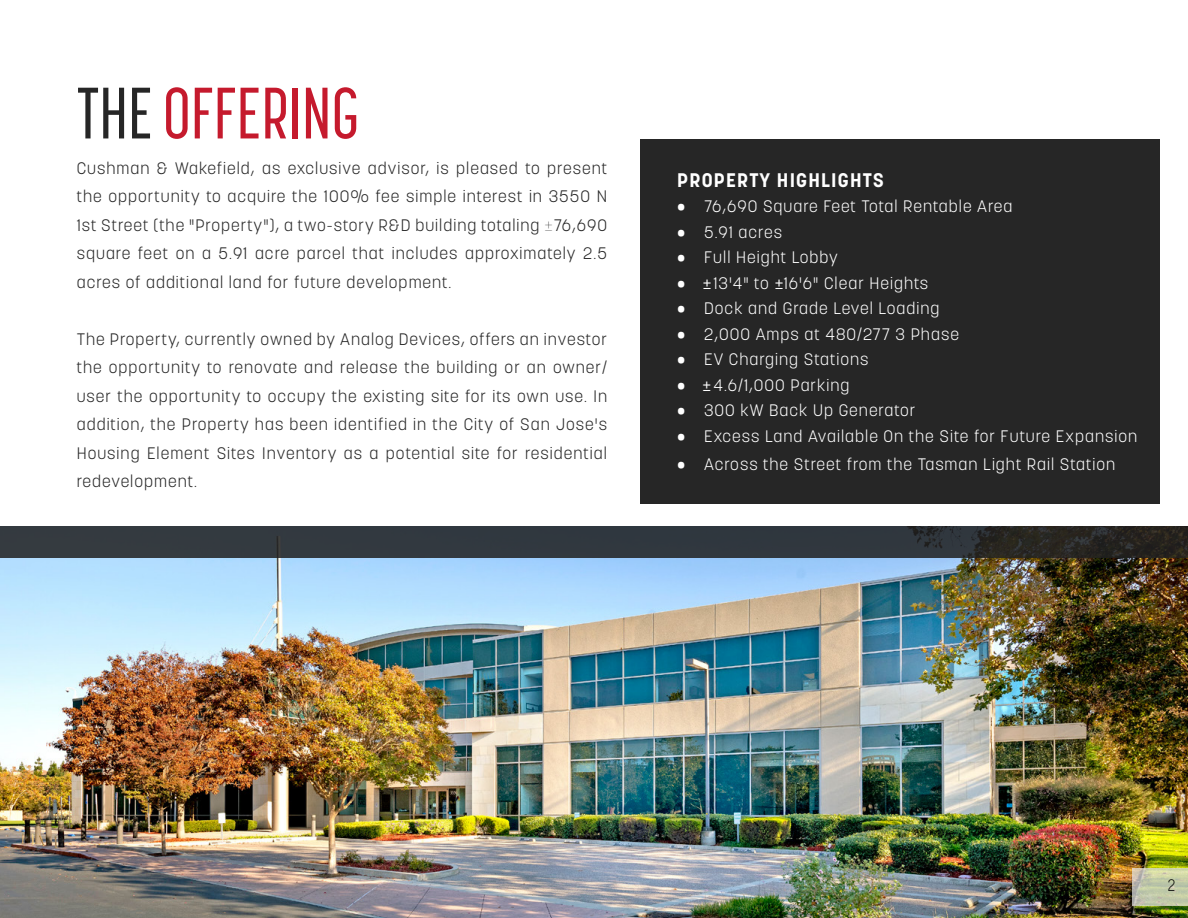
<style>
.page{position:relative;width:1188px;height:918px;background:#fff}
.page>*{position:absolute;margin:0;border:0;box-sizing:border-box;transform-origin:0 0}
.t1{font:500 72px "Korolev Compressed";color:#c51a2d}
.t2{font:700 19.5px "Korolev";letter-spacing:.06em;color:#fff}
.t3{font:300 16.5px/28.5px "Korolev";letter-spacing:.06em;color:#262626;text-align:justify}
.t4{font:300 16.5px "Korolev";letter-spacing:.06em;color:#fff}
.t5{font:300 16.5px "Korolev Condensed";color:#080808}
.t6{font:15px "Gotham";color:#fff}
.s1{color:#262626}
.s2{font-family:"Ivy Presto Display"}
.s3{font-family:"Gotham";font-weight:400;font-size:15px}
</style>
<div class="page">
<div style="left:640px;top:139px;width:520px;height:364px;background:#262626"></div>
<img style="left:0;top:558px;width:1188px;height:360px">
<svg style="left:0;top:526px;width:1188px;height:32px;background:#2f3539"></svg>
<svg style="left:1132px;top:868px;width:56px;height:37px;background:#c4c9aa"></svg>
<h1 class="t1" style="left:77px;top:74px;width:284px"><span class="s1">THE</span>OFFERING</h1>
<p class="t3" style="left:77px;top:153px;width:532px">Cushman &amp; Wakefield, as exclusive advisor, is pleased to present the opportunity to acquire the 100% fee simple interest in 3550 N 1st Street (the "Property"), a two-story R&amp;D building totaling <span class="s2">±</span>76,690 square feet on a 5.91 acre parcel that includes approximately 2.5 acres of additional land for future development.</p>
<p class="t3" style="left:77px;top:324px;width:532px">The Property, currently owned by Analog Devices, offers an investor the opportunity to renovate and release the building or an owner/ user the opportunity to occupy the existing site for its own use. In addition, the Property has been identified in the City of San Jose's Housing Element Sites Inventory as a potential site for residential redevelopment.</p>
<p class="t2" style="left:677px;top:168px;width:208px">PROPERTY HIGHLIGHTS</p>
<p class="t4" style="left:677px;top:196px;width:337px">• 76,690 Square Feet Total Rentable Area</p>
<p class="t4" style="left:677px;top:222px;width:106px">• 5.91 acres</p>
<p class="t4" style="left:677px;top:247px;width:162px">• Full Height Lobby</p>
<p class="t4" style="left:677px;top:273px;width:253px">• 13'4" to <span class="s3">±</span>16'6" Clear Heights</p>
<p class="t4" style="left:677px;top:298px;width:264px">• Dock and Grade Level Loading</p>
<p class="t4" style="left:677px;top:324px;width:283px">• 2,000 Amps at 480/277 3 Phase</p>
<p class="t4" style="left:677px;top:349px;width:193px">• EV Charging Stations</p>
<p class="t4" style="left:677px;top:375px;width:174px">• 4.6/1,000 Parking</p>
<p class="t4" style="left:677px;top:400px;width:240px">• 300 kW Back Up Generator</p>
<p class="t4" style="left:677px;top:426px;width:462px">• Excess Land Available On the Site for Future Expansion</p>
<p class="t4" style="left:677px;top:454px;width:440px">• Across the Street from the Tasman Light Rail Station</p>
<p class="t6" style="left:703px;top:274px;width:11px">±</p>
<p class="t6" style="left:702px;top:376px;width:11px">±</p>
<p class="t5" style="left:1168px;top:876px;width:9px">2</p>
</div>
